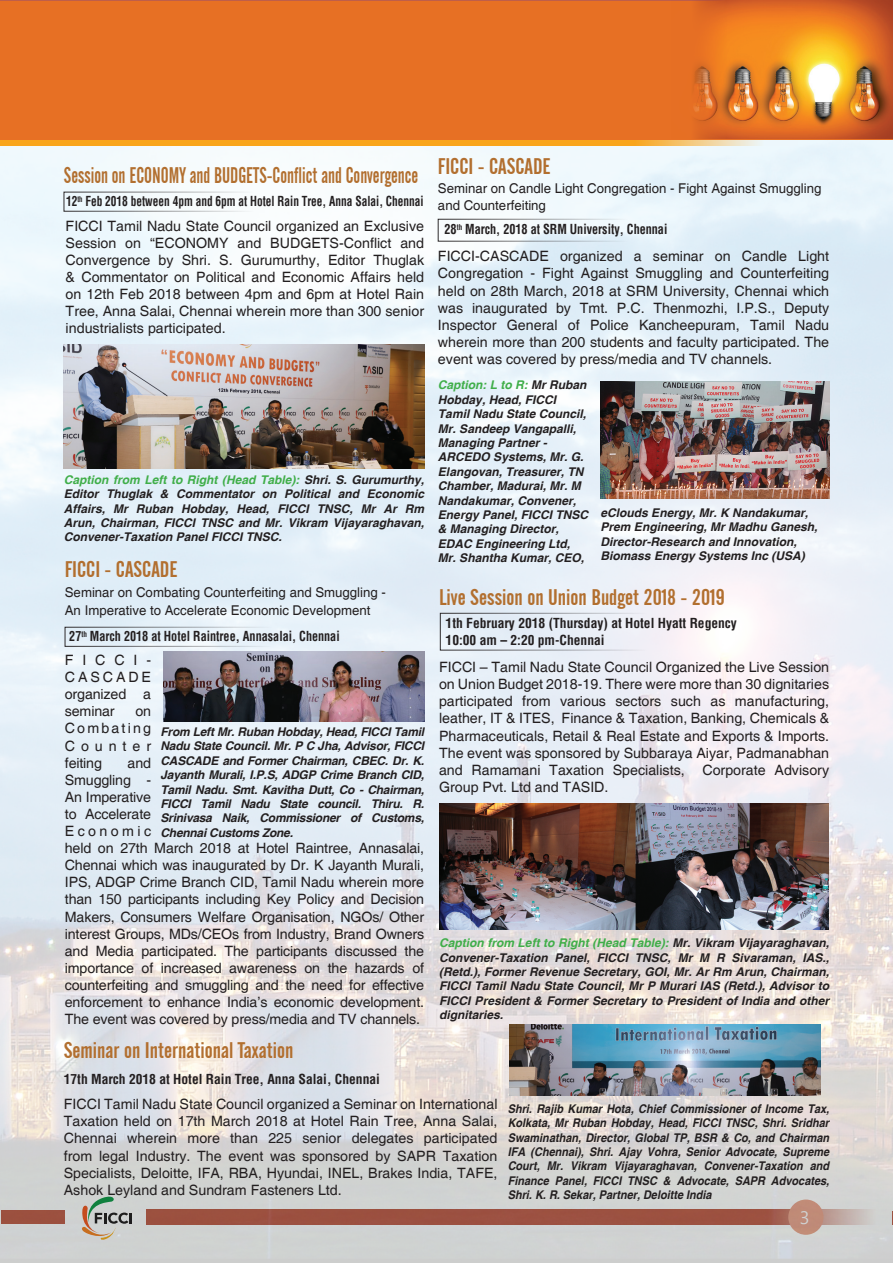
<style>
.page{position:relative;width:893px;height:1263px;background:#fff}
.page>*{position:absolute;margin:0;border:0;box-sizing:border-box;transform-origin:0 0}
.t1{font:22.5px "Alternate Gothic No 2 BT";color:#b26f2f}
.t2{font:22.5px "Alternate Gothic No 2 BT";color:#b26f2f;scale:.84 1}
.t3{font:18px "Myanmar Text";color:#fff}
.t4{font:14.25px/17.1px "Helvetica";letter-spacing:-.01em;color:#231f20;text-align:justify}
.t5{font:13.5px/17.4px "Helvetica";color:#231f20}
.t6{font:700 condensed 13.5px/17px "Helvetica";color:#231f20}
.t7{font:700 condensed 13.5px "Helvetica";color:#231f20;scale:.9 1}
.t8{font:700 condensed 13.5px "Helvetica";color:#231f20;scale:.84 1}
.t9{font:italic 700 12px/14.4px "Helvetica";color:#231f20;text-align:justify}
.t10{font:italic 700 12px/14.4px "Helvetica";color:#231f20;text-align:justify;scale:.91 1}
.s1{color:#40ae49}
</style>
<div class="page">
<img style="left:0;top:140px;width:893px;height:1123px">
<div style="left:0;top:1px;width:893px;height:139px;background:#e77024"></div>
<svg style="left:0;top:140px;width:797px;height:5px;background:#f7af36"></svg>
<img style="left:671px;top:0;width:222px;height:139px">
<img style="left:164px;top:652px;width:260px;height:70px">
<img style="left:601px;top:382px;width:228px;height:117px">
<img style="left:439px;top:804px;width:390px;height:126px">
<img style="left:64px;top:345px;width:360px;height:124px">
<img style="left:510px;top:1024px;width:310px;height:71px">
<h1 class="t2" style="left:64px;top:163px;width:423px">Session on ECONOMY and BUDGETS-Conflict and Convergence</h1>
<p class="t8" style="left:66px;top:192px;width:427px">12<sup>th</sup> Feb 2018 between 4pm and 6pm at Hotel Rain Tree, Anna Salai, Chennai</p>
<p class="t4" style="left:66px;top:218px;width:360px">FICCI Tamil Nadu State Council organized an Exclusive Session on “ECONOMY and BUDGETS-Conflict and Convergence by Shri. S. Gurumurthy, Editor Thuglak &amp; Commentator on Political and Economic Affairs held on 12th Feb 2018 between 4pm and 6pm at Hotel Rain Tree, Anna Salai, Chennai wherein more than 300 senior industrialists participated.</p>
<p class="t9" style="left:64px;top:473px;width:362px"><span class="s1">Caption from Left to Right (Head Table):</span> Shri. S. Gurumurthy, Editor Thuglak &amp; Commentator on Political and Economic Affairs, Mr Ruban Hobday, Head, FICCI TNSC, Mr Ar Rm Arun, Chairman, FICCI TNSC and Mr. Vikram Vijayaraghavan, Convener-Taxation Panel FICCI TNSC.</p>
<h1 class="t1" style="left:65px;top:557px;width:114px">FICCI - CASCADE</h1>
<p class="t5" style="left:65px;top:584px;width:323px">Seminar on Combating Counterfeiting and Smuggling -<br>An Imperative to Accelerate Economic Development</p>
<p class="t7" style="left:69px;top:627px;width:302px">27<sup>th</sup> March 2018 at Hotel Raintree, Annasalai, Chennai</p>
<p class="t4" style="left:65px;top:652px;width:88px">FICCI-CASCADE organized a seminar</p>
<p class="t4" style="left:65px;top:703px;width:88px;text-indent:71px">on Combating Counter feiting</p>
<p class="t9" style="left:161px;top:725px;width:265px">From Left Mr. Ruban Hobday, Head, FICCI Tamil Nadu State Council. Mr. P C Jha, Advisor, FICCI CASCADE and Former Chairman, CBEC. Dr. K.<br>Jayanth Murali, I.P.S, ADGP Crime Branch CID, Tamil Nadu. Smt. Kavitha Dutt, Co - Chairman, FICCI Tamil Nadu State council. Thiru. R.<br>Srinivasa Naik, Commissioner of Customs, Chennai Customs Zone.</p>
<p class="t4" style="left:65px;top:755px;width:361px;text-align:left;text-indent:63px">and<br>Smuggling -<br>An Imperative<br>to Accelerate<br>Economic<br>held on 27th March 2018 at Hotel Raintree, Annasalai, Chennai which was inaugurated by Dr. K Jayanth Murali, IPS, ADGP Crime Branch CID, Tamil Nadu wherein more than 150 participants including Key Policy and Decision Makers, Consumers Welfare Organisation, NGOs/ Other interest Groups, MDs/CEOs from Industry, Brand Owners and Media participated. The participants discussed the importance of increased awareness on the hazards of counterfeiting and smuggling and the need for effective enforcement to enhance India’s economic development.<br>The event was covered by press/media and TV channels.</p>
<h1 class="t1" style="left:438px;top:154px;width:114px">FICCI - CASCADE</h1>
<p class="t5" style="left:438px;top:181px;width:385px;line-height:16.5px">Seminar on Candle Light Congregation - Fight Against Smuggling and Counterfeiting</p>
<p class="t7" style="left:445px;top:221px;width:249px">28<sup>th</sup> March, 2018 at SRM University, Chennai</p>
<p class="t4" style="left:438px;top:248px;width:393px">FICCI-CASCADE organized a seminar on Candle Light Congregation - Fight Against Smuggling and Counterfeiting held on 28th March, 2018 at SRM University, Chennai which was inaugurated by Tmt. P.C. Thenmozhi, I.P.S., Deputy Inspector General of Police Kancheepuram, Tamil Nadu wherein more than 200 students and faculty participated. The event was covered by press/media and TV channels.</p>
<p class="t9" style="left:438px;top:378px;width:152px;text-align:left"><span class="s1">Caption: L to R:</span> Mr Ruban<br>Hobday, Head, FICCI<br>Tamil Nadu State Council,<br>Mr. Sandeep Vangapalli,<br>Managing Partner -<br>ARCEDO Systems, Mr. G.<br>Elangovan, Treasurer, TN<br>Chamber, Madurai, Mr. M<br>Nandakumar, Convener,<br>Energy Panel, FICCI TNSC &amp; Managing Director,<br>EDAC Engineering Ltd,<br>Mr. Shantha Kumar, CEO,</p>
<p class="t9" style="left:601px;top:506px;width:218px;text-align:left">eClouds Energy, Mr. K Nandakumar, Prem Engineering, Mr Madhu Ganesh, Director-Research and Innovation, Biomass Energy Systems Inc (USA)</p>
<h1 class="t1" style="left:439px;top:585px;width:288px">Live Session on Union Budget 2018 - 2019</h1>
<p class="t6" style="left:446px;top:615px;width:293px">1th February 2018 (Thursday) at Hotel Hyatt Regency<br>10:00 am – 2:20 pm-Chennai</p>
<p class="t4" style="left:439px;top:659px;width:392px">FICCI – Tamil Nadu State Council Organized the Live Session on Union Budget 2018-19. There were more than 30 dignitaries participated from various sectors such as manufacturing, leather, IT &amp; ITES, Finance &amp; Taxation, Banking, Chemicals &amp; Pharmaceuticals, Retail &amp; Real Estate and Exports &amp; Imports.<br>The event was sponsored by Subbaraya Aiyar, Padmanabhan and Ramamani Taxation Specialists, Corporate Advisory Group Pvt. Ltd and TASID.</p>
<p class="t9" style="left:439px;top:936px;width:392px"><span class="s1">Caption from Left to Right (Head Table):</span> Mr. Vikram Vijayaraghavan, Convener-Taxation Panel, FICCI TNSC, Mr M R Sivaraman, IAS., (Retd.), Former Revenue Secretary, GOI, Mr. Ar Rm Arun, Chairman, FICCI Tamil Nadu State Council, Mr P Murari IAS (Retd.), Advisor to FICCI President &amp; Former Secretary to President of India and other dignitaries.</p>
<h1 class="t1" style="left:64px;top:1037px;width:231px">Seminar on International Taxation</h1>
<p class="t6" style="left:64px;top:1070px;width:318px">17th March 2018 at Hotel Rain Tree, Anna Salai, Chennai</p>
<p class="t4" style="left:64px;top:1096px;width:435px">FICCI Tamil Nadu State Council organized a Seminar on International Taxation held on 17th March 2018 at Hotel Rain Tree, Anna Salai, Chennai wherein more than 225 senior delegates participated from legal Industry. The event was sponsored by SAPR Taxation Specialists, Deloitte, IFA, RBA, Hyundai, INEL, Brakes India, TAFE, Ashok Leyland and Sundram Fasteners Ltd.</p>
<p class="t10" style="left:508px;top:1102px;width:355px">Shri. Rajib Kumar Hota, Chief Commissioner of Income Tax, Kolkata, Mr Ruban Hobday, Head, FICCI TNSC, Shri. Sridhar Swaminathan, Director, Global TP, BSR &amp; Co, and Chairman IFA (Chennai), Shri. Ajay Vohra, Senior Advocate, Supreme Court, Mr. Vikram Vijayaraghavan, Convener-Taxation and Finance Panel, FICCI TNSC &amp; Advocate, SAPR Advocates, Shri. K. R. Sekar, Partner, Deloitte India</p>
<p class="t3" style="left:797px;top:1207px;width:14px">33</p>
</div>
